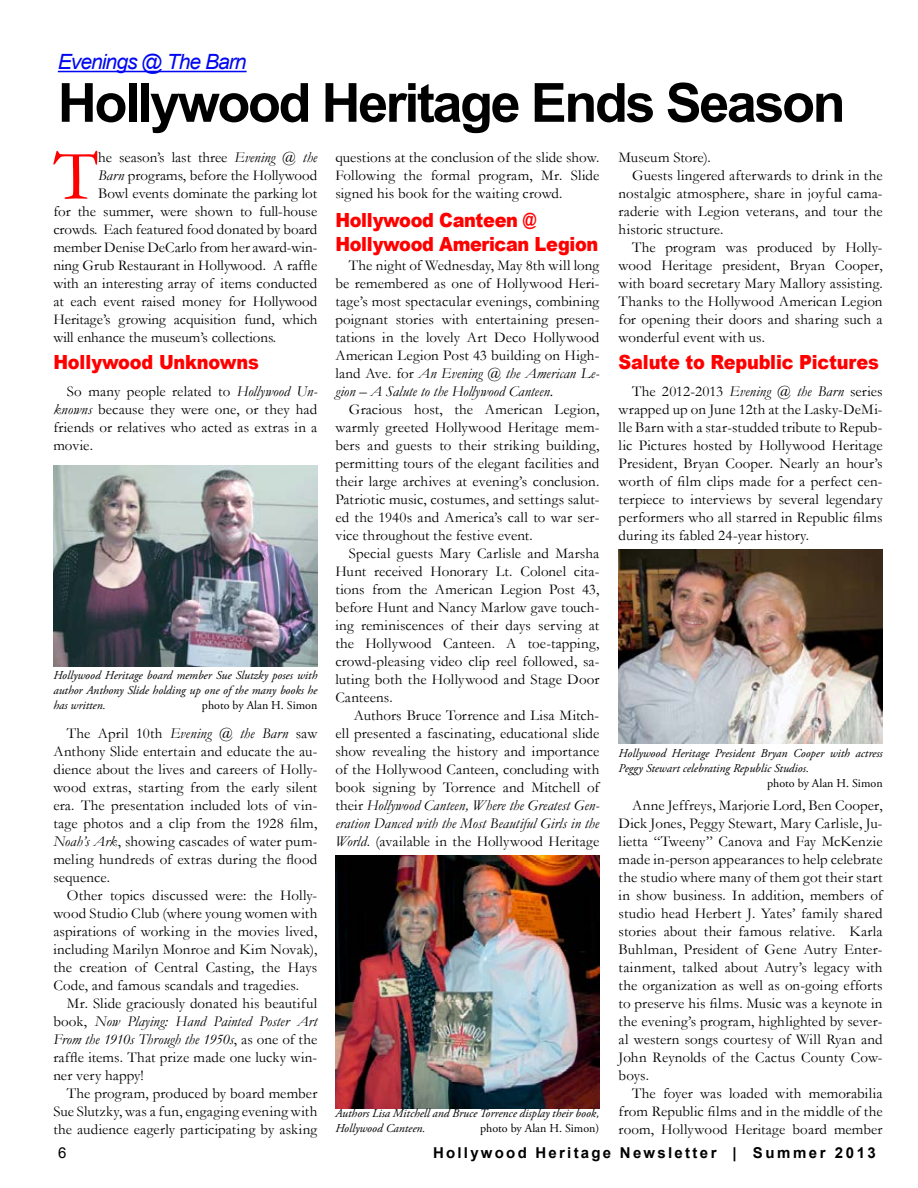
<style>
.page{position:relative;width:918px;height:1188px;background:#fff}
.page>*{position:absolute;margin:0;border:0;box-sizing:border-box;transform-origin:0 0}
.t1{font:72.75px "Garamond";color:#f00}
.t2{font:700 54px "Arial";letter-spacing:-.045em;color:#000}
.t3{font:italic 21px "Arial";letter-spacing:-.045em;color:#0007f1}
.t4{font:900 19.5px/24px "Arial";letter-spacing:-.01em;color:#f00;scale:.91 1}
.t5{font:15px/18px "Garamond";color:#000;text-align:justify}
.t6{font:700 15px "Arial";letter-spacing:.15em;color:#000}
.t7{font:15px "Arial";color:#000}
.t8{font:italic 12px/15px "Adobe Garamond Pro";color:#000}
.t9{font:12px "Adobe Garamond Pro";color:#000}
.s1{font-style:italic}
</style>
<div class="page">
<img style="left:619px;top:550px;width:264px;height:193px">
<img style="left:53px;top:465px;width:264px;height:202px">
<img style="left:335px;top:856px;width:264px;height:253px">
<hr style="left:58px;top:71px;width:189px;height:1px;background:#0007f1">
<h3 class="t3" style="left:58px;top:48px;width:190px">Evenings @ The Barn</h3>
<h2 class="t2" style="left:58px;top:67px;width:789px">Hollywood Heritage Ends Season</h2>
<h1 class="t1" style="left:53px;top:126px;width:46px">T</h1>
<p class="t5" style="left:98px;top:148px;width:221px">he season’s last three <span class="s1">Evening @ the</span></p>
<p class="t5" style="left:98px;top:166px;width:221px"><span class="s1">Barn</span> programs, before the Hollywood</p>
<p class="t5" style="left:98px;top:184px;width:221px">Bowl events dominate the parking lot</p>
<p class="t5" style="left:53px;top:202px;width:266px">for the summer, were shown to full-house</p>
<p class="t5" style="left:53px;top:220px;width:265px">crowds. Each featured food donated by board</p>
<p class="t5" style="left:53px;top:238px;width:266px">member Denise DeCarlo from her award-win-</p>
<p class="t5" style="left:53px;top:256px;width:266px">ning Grub Restaurant in Hollywood. A raffle</p>
<p class="t5" style="left:53px;top:274px;width:266px">with an interesting array of items conducted</p>
<p class="t5" style="left:53px;top:292px;width:265px">at each event raised money for Hollywood</p>
<p class="t5" style="left:53px;top:310px;width:266px">Heritage’s growing acquisition fund, which</p>
<p class="t5" style="left:53px;top:328px;width:224px">will enhance the museum’s collections.</p>
<h3 class="t4" style="left:53px;top:349px;width:228px">Hollywood Unknowns</h3>
<p class="t5" style="left:53px;top:382px;width:266px;text-indent:13px">So many people related to <span class="s1">Hollywood Un&shy;knowns</span> because they were one, or they had friends or relatives who acted as extras in a movie.</p>
<p class="t8" style="left:53px;top:668px;width:266px;text-align:justify">Hollywood Heritage board member Sue Slutzky poses with author Anthony Slide holding up one of the many books he has written.</p>
<p class="t9" style="left:202px;top:698px;width:117px">photo by Alan H. Simon</p>
<p class="t5" style="left:53px;top:724px;width:266px;text-indent:14px">The April 10th <span class="s1">Evening @ the Barn</span> saw Anthony Slide entertain and educate the au&shy;dience about the lives and careers of Holly&shy;wood extras, starting from the early silent era. The presentation included lots of vin&shy;tage photos and a clip from the 1928 film, <span class="s1">Noah’s Ark</span>, showing cascades of water pum&shy;meling hundreds of extras during the flood sequence.</p>
<p class="t5" style="left:53px;top:886px;width:266px;text-indent:14px">Other topics discussed were: the Holly&shy;wood Studio Club (where young women with aspirations of working in the movies lived, including Marilyn Monroe and Kim Novak), the creation of Central Casting, the Hays Code, and famous scandals and tragedies.</p>
<p class="t5" style="left:53px;top:994px;width:266px;text-indent:14px">Mr. Slide graciously donated his beautiful book, <span class="s1">Now Playing: Hand Painted Poster Art From the 1910s Through the 1950s</span>, as one of the raffle items. That prize made one lucky win&shy;ner very happy!</p>
<p class="t5" style="left:53px;top:1084px;width:266px;text-indent:14px">The program, produced by board member Sue Slutzky, was a fun, engaging evening with the audience eagerly participating by asking</p>
<p class="t5" style="left:335px;top:148px;width:266px">questions at the conclusion of the slide show.<br>Following the formal program, Mr. Slide signed his book for the waiting crowd.</p>
<h3 class="t4" style="left:335px;top:207px;width:291px">Hollywood Canteen @<br>Hollywood American Legion</h3>
<p class="t5" style="left:335px;top:256px;width:266px;text-indent:14px">The night of Wednesday, May 8th will long be remembered as one of Hollywood Heri&shy;tage’s most spectacular evenings, combining poignant stories with entertaining presen&shy;tations in the lovely Art Deco Hollywood American Legion Post 43 building on High&shy;land Ave. for <span class="s1">An Evening @ the American Le&shy;gion – A Salute to the Hollywood Canteen.</span></p>
<p class="t5" style="left:335px;top:400px;width:266px;text-indent:14px">Gracious host, the American Legion, warmly greeted Hollywood Heritage mem&shy;bers and guests to their striking building, permitting tours of the elegant facilities and their large archives at evening’s conclusion.<br>Patriotic music, costumes, and settings salut&shy;ed the 1940s and America’s call to war ser&shy;vice throughout the festive event.</p>
<p class="t5" style="left:335px;top:544px;width:266px;text-indent:14px">Special guests Mary Carlisle and Marsha Hunt received Honorary Lt. Colonel cita&shy;tions from the American Legion Post 43, before Hunt and Nancy Marlow gave touch&shy;ing reminiscences of their days serving at the Hollywood Canteen. A toe-tapping, crowd-pleasing video clip reel followed, sa&shy;luting both the Hollywood and Stage Door Canteens.</p>
<p class="t5" style="left:335px;top:706px;width:266px;text-indent:18px">Authors Bruce Torrence and Lisa Mitch&shy;ell presented a fascinating, educational slide show revealing the history and importance of the Hollywood Canteen, concluding with book signing by Torrence and Mitchell of their <span class="s1">Hollywood Canteen, Where the Greatest Gen&shy;eration Danced with the Most Beautiful Girls in the World</span>. (available in the Hollywood Heritage</p>
<p class="t8" style="left:335px;top:1107px;width:266px">Authors Lisa Mitchell and Bruce Torrence display their book,<br>Hollywood Canteen.</p>
<p class="t9" style="left:480px;top:1121px;width:121px">photo by Alan H. Simon)</p>
<p class="t5" style="left:619px;top:148px;width:94px">Museum Store).</p>
<p class="t5" style="left:632px;top:166px;width:252px">Guests lingered afterwards to drink in the</p>
<p class="t5" style="left:619px;top:184px;width:266px">nostalgic atmosphere, share in joyful cama-</p>
<p class="t5" style="left:619px;top:202px;width:265px">raderie with Legion veterans, and tour the</p>
<p class="t5" style="left:619px;top:220px;width:106px">historic structure.</p>
<p class="t5" style="left:632px;top:238px;width:252px">The program was produced by Holly-</p>
<p class="t5" style="left:619px;top:256px;width:266px">wood Heritage president, Bryan Cooper,</p>
<p class="t5" style="left:619px;top:274px;width:266px">with board secretary Mary Mallory assisting.</p>
<p class="t5" style="left:619px;top:292px;width:265px">Thanks to the Hollywood American Legion</p>
<p class="t5" style="left:619px;top:310px;width:265px">for opening their doors and sharing such a</p>
<p class="t5" style="left:619px;top:328px;width:148px">wonderful event with us.</p>
<h3 class="t4" style="left:619px;top:349px;width:288px">Salute to Republic Pictures</h3>
<p class="t5" style="left:619px;top:382px;width:266px;text-indent:14px">The 2012-2013 <span class="s1">Evening @ the Barn</span> series wrapped up on June 12th at the Lasky-DeMi&shy;lle Barn with a star-studded tribute to Repub&shy;lic Pictures hosted by Hollywood Heritage President, Bryan Cooper. Nearly an hour’s worth of film clips made for a perfect cen&shy;terpiece to interviews by several legendary performers who all starred in Republic films during its fabled 24-year history.</p>
<p class="t8" style="left:619px;top:746px;width:266px">Hollywood Heritage President Bryan Cooper with actress<br>Peggy Stewart celebrating Republic Studios.</p>
<p class="t9" style="left:767px;top:776px;width:117px">photo by Alan H. Simon</p>
<p class="t5" style="left:619px;top:796px;width:266px;text-indent:14px">Anne Jeffreys, Marjorie Lord, Ben Cooper, Dick Jones, Peggy Stewart, Mary Carlisle, Ju&shy;lietta “Tweeny” Canova and Fay McKenzie made in-person appearances to help celebrate the studio where many of them got their start in show business. In addition, members of studio head Herbert J. Yates’ family shared stories about their famous relative. Karla Buhlman, President of Gene Autry Enter&shy;tainment, talked about Autry’s legacy with the organization as well as on-going efforts to preserve his films. Music was a keynote in the evening’s program, highlighted by sever&shy;al western songs courtesy of Will Ryan and John Reynolds of the Cactus County Cow&shy;boys.</p>
<p class="t5" style="left:619px;top:1084px;width:266px;text-indent:14px">The foyer was loaded with memorabilia from Republic films and in the middle of the room, Hollywood Heritage board member</p>
<p class="t7" style="left:58px;top:1143px;width:10px">6</p>
<p class="t6" style="left:433px;top:1142px;width:444px">Hollywood Heritage Newsletter | Summer 2013</p>
</div>
